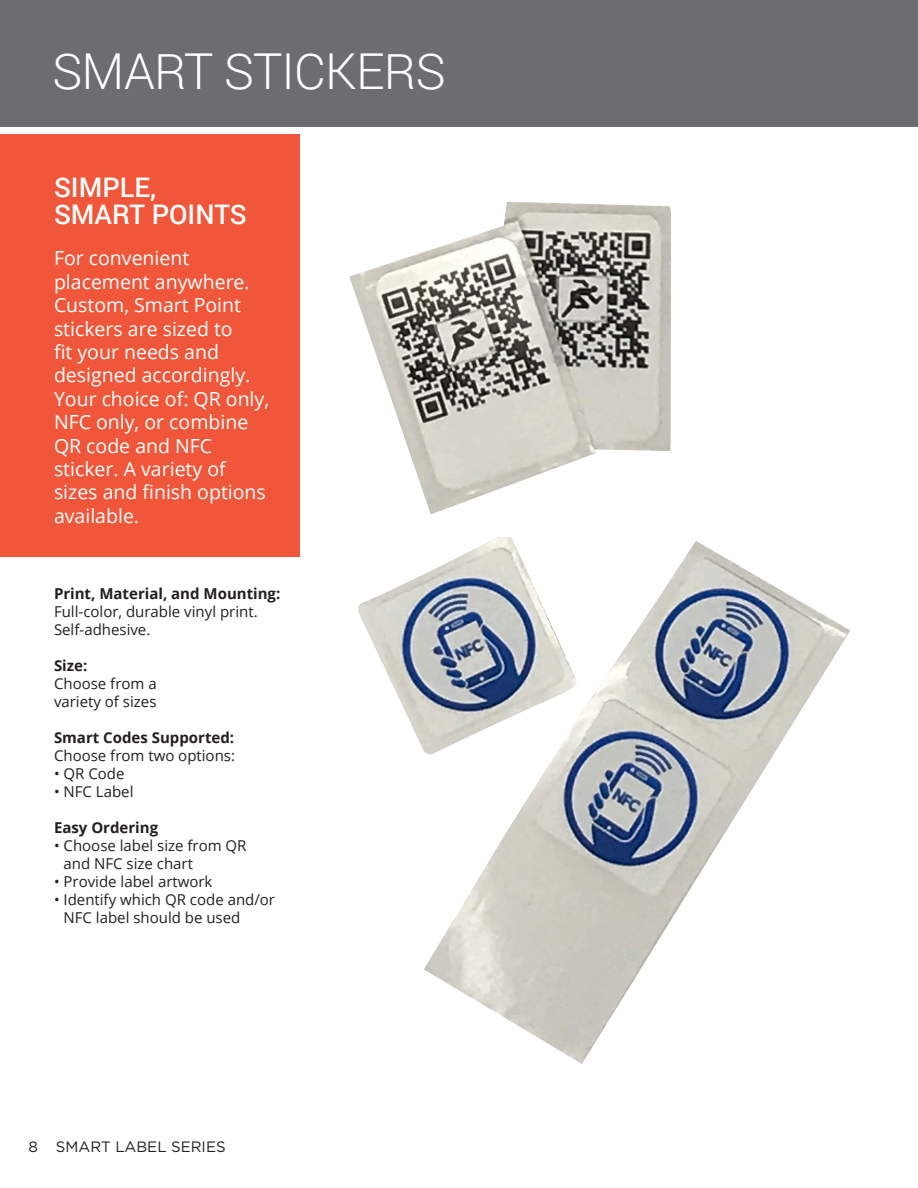
<style>
.page{position:relative;width:918px;height:1188px;background:#fff}
.page>*{position:absolute;margin:0;border:0;box-sizing:border-box;transform-origin:0 0}
.t1{font:300 49.5px "Roboto";letter-spacing:-.015em;color:#fff}
.t2{font:500 27px/27px "Roboto";color:#fff}
.t3{font:19.5px/23.4px "Open Sans";color:#fff}
.t4{font:15px/18px "Open Sans";color:#231f20}
.t5{font:700 15px "Open Sans";color:#231f20}
.t6{font:15px "Gotham";color:#231f20}
.s1{font-weight:700}
</style>
<div class="page">
<div style="left:0;top:0;width:918px;height:126px;background:#6c6d70"></div>
<img style="left:359px;top:537px;width:492px;height:526px">
<img style="left:349px;top:201px;width:322px;height:313px">
<div style="left:0;top:134px;width:300px;height:422px;background:#f0573a"></div>
<p class="t1" style="left:52px;top:37px;width:394px">SMART STICKERS</p>
<p class="t2" style="left:54px;top:173px;width:194px">SIMPLE,<br>SMART POINTS</p>
<p class="t3" style="left:54px;top:246px;width:217px">For convenient placement anywhere.<br>Custom, Smart Point stickers are sized to<br>fit your needs and designed accordingly.<br>Your choice of: QR only,<br>NFC only, or combine<br>QR code and NFC sticker. A variety of sizes and finish options available.</p>
<p class="t4" style="left:54px;top:584px;width:228px"><span class="s1">Print, Material, and Mounting:<br></span>Full-color, durable vinyl print.<br>Self-adhesive.</p>
<p class="t4" style="left:54px;top:656px;width:104px"><span class="s1">Size:<br></span>Choose from a variety of sizes</p>
<p class="t5" style="left:54px;top:726px;width:182px">Smart Codes Supported:</p>
<p class="t4" style="left:54px;top:746px;width:183px">Choose from two options:</p>
<p class="t4" style="left:54px;top:764px;width:72px">• QR Code</p>
<p class="t4" style="left:54px;top:782px;width:81px">• NFC Label</p>
<p class="t5" style="left:54px;top:816px;width:106px">Easy Ordering</p>
<p class="t4" style="left:64px;top:836px;width:185px;text-indent:-10px">• Choose label size from QR and NFC size chart</p>
<p class="t4" style="left:54px;top:872px;width:160px">• Provide label artwork</p>
<p class="t4" style="left:64px;top:890px;width:213px;text-indent:-10px">• Identify which QR code and/or<br>NFC label should be used</p>
<p class="t6" style="left:28px;top:1138px;width:199px">8 SMART LABEL SERIES</p>
</div>
